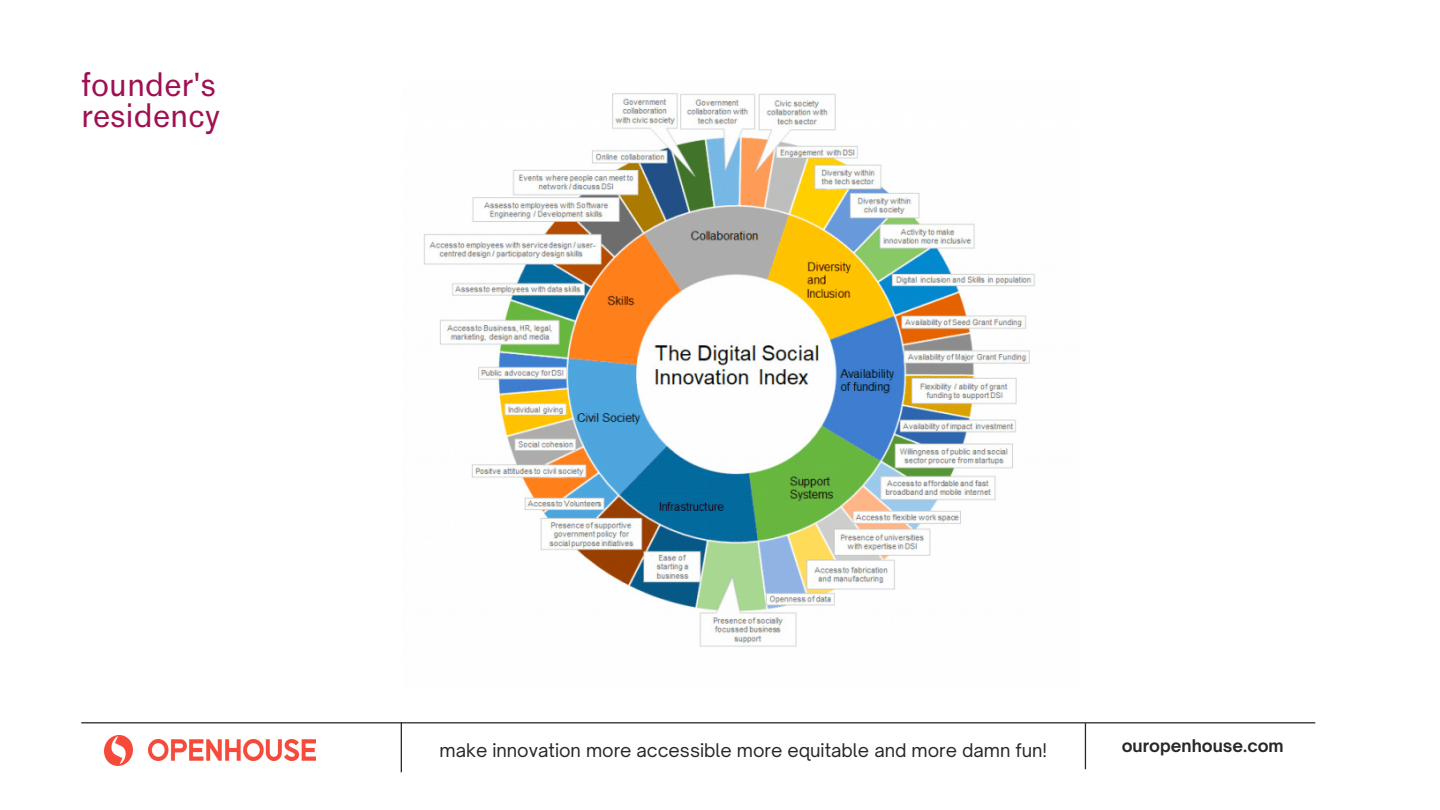
<style>
.page{position:relative;width:1440px;height:810px;background:#fff}
.page>*{position:absolute;margin:0;border:0;box-sizing:border-box;transform-origin:0 0}
.t1{font:30.8px "Standard";color:#9f1051}
.t2{font:18px "Open Sauce One";color:#272727}
.t3{font:700 16.7px "Open Sauce One";color:#272727}
</style>
<div class="page">
<hr style="left:81px;top:722px;width:1234px;height:1px;background:#272727">
<hr style="left:401px;top:722px;width:1px;height:50px;background:#272727">
<hr style="left:1085px;top:723px;width:1px;height:46px;background:#272727">
<img style="left:105px;top:736px;width:28px;height:29px">
<img style="left:149px;top:740px;width:166px;height:20px">
<img style="left:423px;top:93px;width:612px;height:554px">
<h1 class="t1" style="left:81px;top:73px;width:136px">founder's</h1>
<h1 class="t1" style="left:81px;top:103px;width:140px">residency</h1>
<p class="t2" style="left:440px;top:739px;width:609px">make innovation more accessible more equitable and more damn fun!</p>
<p class="t3" style="left:1122px;top:736px;width:164px">ouropenhouse.com</p>
</div>
